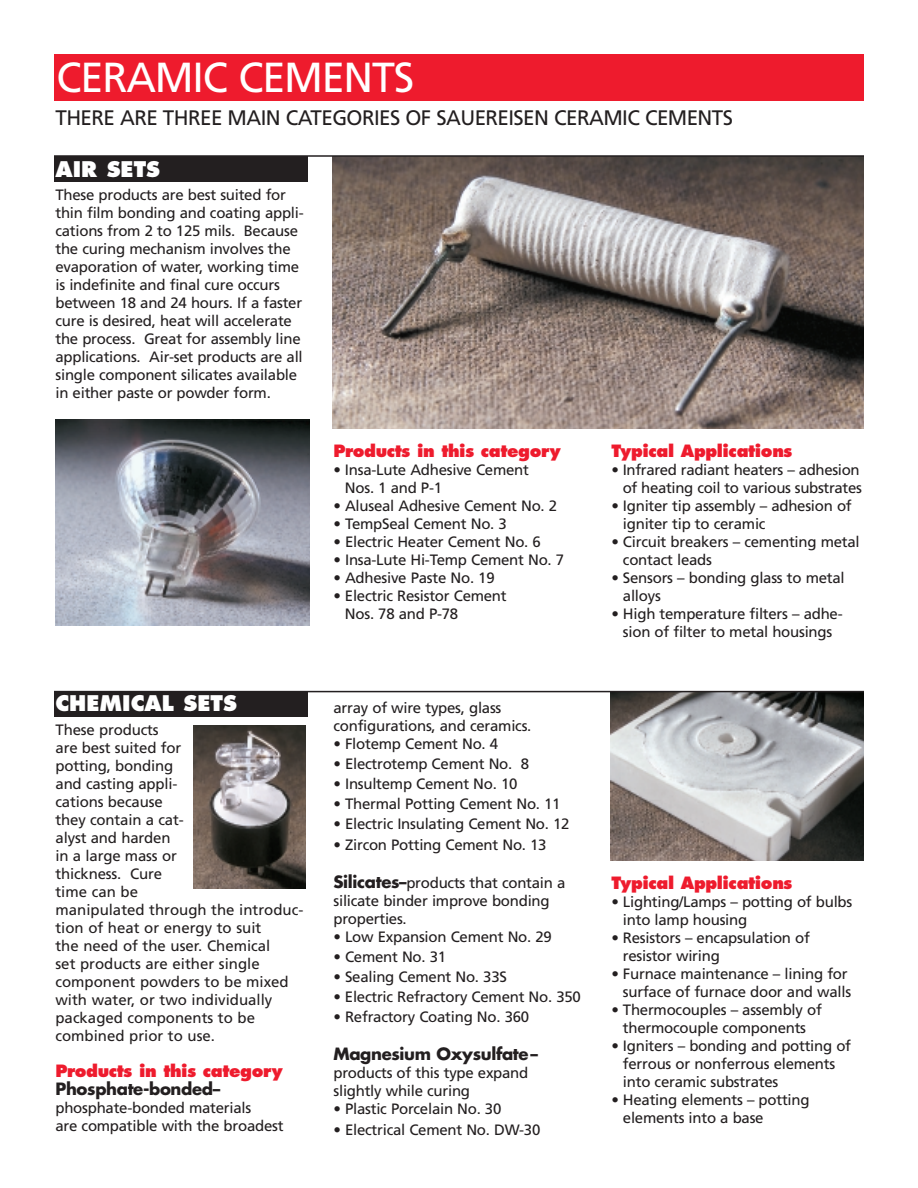
<style>
.page{position:relative;width:918px;height:1188px;background:#fff}
.page>*{position:absolute;margin:0;border:0;box-sizing:border-box;transform-origin:0 0}
.t1{font:42px "Frutiger";letter-spacing:-.03em;color:#fff}
.t2{font:21px "Frutiger";letter-spacing:-.03em;color:#231f20}
.t3{font:800 21px "Futura";color:#fff}
.t4{font:800 16.5px/18px "Futura";letter-spacing:-.025em;color:#ee1b2d}
.t5{font:700 16.5px "Futura";letter-spacing:-.02em;color:#231f20}
.t6{font:15px/18px "Frutiger";letter-spacing:-.015em;color:#231f20}
.s1{font-weight:700;color:#231f20}
.s2{font-weight:700;font-size:15px;color:#231f20}
.s3{font-family:"Futura";font-weight:700;font-size:16.5px}
.s4{font-family:"Futura";font-weight:700}
.s5{font-size:15px}
</style>
<div class="page">
<img style="left:56px;top:420px;width:253px;height:206px">
<img style="left:194px;top:725px;width:112px;height:163px">
<img style="left:611px;top:692px;width:253px;height:169px">
<img style="left:333px;top:157px;width:531px;height:272px">
<div style="left:54px;top:157px;width:253px;height:25px;background:#231f20"></div>
<div style="left:54px;top:691px;width:253px;height:25px;background:#231f20"></div>
<div style="left:54px;top:54px;width:810px;height:46px;background:#ee1b2d"></div>
<hr style="left:54px;top:155px;width:810px;height:2px;background:#231f20">
<hr style="left:54px;top:691px;width:810px;height:1px;background:#231f20">
<h1 class="t1" style="left:57px;top:60px;width:359px">CERAMIC CEMENTS</h1>
<h2 class="t2" style="left:55px;top:109px;width:679px">THERE ARE THREE MAIN CATEGORIES OF SAUEREISEN CERAMIC CEMENTS</h2>
<h2 class="t3" style="left:55px;top:160px;width:106px">AIR SETS</h2>
<p class="t6" style="left:56px;top:187px;width:250px">These products are best suited for thin film bonding and coating appli&shy;cations from 2 to 125 mils. Because the curing mechanism involves the evaporation of water, working time is indefinite and final cure occurs between 18 and 24 hours. If a faster cure is desired, heat will accelerate the process. Great for assembly line applications. Air-set products are all single component silicates available in either paste or powder form.</p>
<h2 class="t3" style="left:56px;top:694px;width:183px">CHEMICAL SETS</h2>
<p class="t6" style="left:55px;top:722px;width:249px">These products<br>are best suited for<br>potting, bonding<br>and casting appli-<br>cations because<br>they contain a cat-<br>alyst and harden<br>in a large mass or<br>thickness. Cure<br>time can be<br>manipulated through the introduc&shy;tion of heat or energy to suit<br>the need of the user. Chemical<br>set products are either single component powders to be mixed with water, or two individually packaged components to be combined prior to use.</p>
<p class="t4" style="left:56px;top:1063px;width:229px">Products in this category<br><span class="s1">Phosphate-bonded</span><span class="s2">–</span></p>
<p class="t6" style="left:56px;top:1100px;width:230px">phosphate-bonded materials<br>are compatible with the broadest</p>
<p class="t4" style="left:333px;top:443px;width:229px">Products in this category</p>
<p class="t6" style="left:345px;top:462px;width:185px;text-indent:-11px">• Insa-Lute Adhesive Cement<br>Nos. 1 and P-1</p>
<p class="t6" style="left:333px;top:498px;width:225px">• Aluseal Adhesive Cement No. 2</p>
<p class="t6" style="left:333px;top:516px;width:175px">• TempSeal Cement No. 3</p>
<p class="t6" style="left:333px;top:534px;width:209px">• Electric Heater Cement No. 6</p>
<p class="t6" style="left:333px;top:552px;width:232px">• Insa-Lute Hi-Temp Cement No. 7</p>
<p class="t6" style="left:333px;top:570px;width:163px">• Adhesive Paste No. 19</p>
<p class="t6" style="left:345px;top:588px;width:163px;text-indent:-11px">• Electric Resistor Cement<br>Nos. 78 and P-78</p>
<p class="t6" style="left:333px;top:700px;width:199px">array of wire types, glass configurations, and ceramics.</p>
<p class="t6" style="left:333px;top:736px;width:166px">• Flotemp Cement No. 4</p>
<p class="t6" style="left:333px;top:756px;width:197px">• Electrotemp Cement No. 8</p>
<p class="t6" style="left:333px;top:776px;width:186px">• Insultemp Cement No. 10</p>
<p class="t6" style="left:333px;top:796px;width:229px">• Thermal Potting Cement No. 11</p>
<p class="t6" style="left:333px;top:816px;width:238px">• Electric Insulating Cement No. 12</p>
<p class="t6" style="left:333px;top:836px;width:215px">• Zircon Potting Cement No. 13</p>
<p class="t6" style="left:333px;top:875px;width:233px"><span class="s3">Silicates</span><span class="s4">–</span>products that contain a silicate binder improve bonding properties.</p>
<p class="t6" style="left:333px;top:929px;width:220px">• Low Expansion Cement No. 29</p>
<p class="t6" style="left:333px;top:949px;width:114px">• Cement No. 31</p>
<p class="t6" style="left:333px;top:969px;width:175px">• Sealing Cement No. 33S</p>
<p class="t6" style="left:333px;top:989px;width:249px">• Electric Refractory Cement No. 350</p>
<p class="t6" style="left:333px;top:1009px;width:197px">• Refractory Coating No. 360</p>
<p class="t5" style="left:333px;top:1047px;width:206px">Magnesium Oxysulfate<span class="s5">–</span></p>
<p class="t6" style="left:333px;top:1065px;width:196px">products of this type expand slightly while curing</p>
<p class="t6" style="left:333px;top:1101px;width:169px">• Plastic Porcelain No. 30</p>
<p class="t6" style="left:333px;top:1122px;width:208px">• Electrical Cement No. DW-30</p>
<p class="t4" style="left:612px;top:443px;width:182px">Typical Applications</p>
<p class="t6" style="left:612px;top:462px;width:252px;text-align:right">• Infrared radiant heaters – adhesion of heating coil to various substrates</p>
<p class="t6" style="left:623px;top:498px;width:230px;text-indent:-11px">• Igniter tip assembly – adhesion of igniter tip to ceramic</p>
<p class="t6" style="left:623px;top:534px;width:238px;text-indent:-11px">• Circuit breakers – cementing metal contact leads</p>
<p class="t6" style="left:623px;top:570px;width:223px;text-indent:-11px">• Sensors – bonding glass to metal alloys</p>
<p class="t6" style="left:612px;top:606px;width:233px;text-align:center">• High temperature filters – adhe&shy;sion of filter to metal housings</p>
<p class="t4" style="left:612px;top:875px;width:182px">Typical Applications</p>
<p class="t6" style="left:623px;top:894px;width:231px;text-indent:-11px">• Lighting/Lamps – potting of bulbs into lamp housing</p>
<p class="t6" style="left:623px;top:930px;width:188px;text-indent:-11px">• Resistors – encapsulation of resistor wiring</p>
<p class="t6" style="left:612px;top:966px;width:241px;text-align:right">• Furnace maintenance – lining for surface of furnace door and walls</p>
<p class="t6" style="left:612px;top:1002px;width:212px;text-align:center">• Thermocouples – assembly of thermocouple components</p>
<p class="t6" style="left:623px;top:1038px;width:230px;text-indent:-11px">• Igniters – bonding and potting of ferrous or nonferrous elements into ceramic substrates</p>
<p class="t6" style="left:623px;top:1092px;width:188px;text-indent:-11px">• Heating elements – potting elements into a base</p>
</div>
